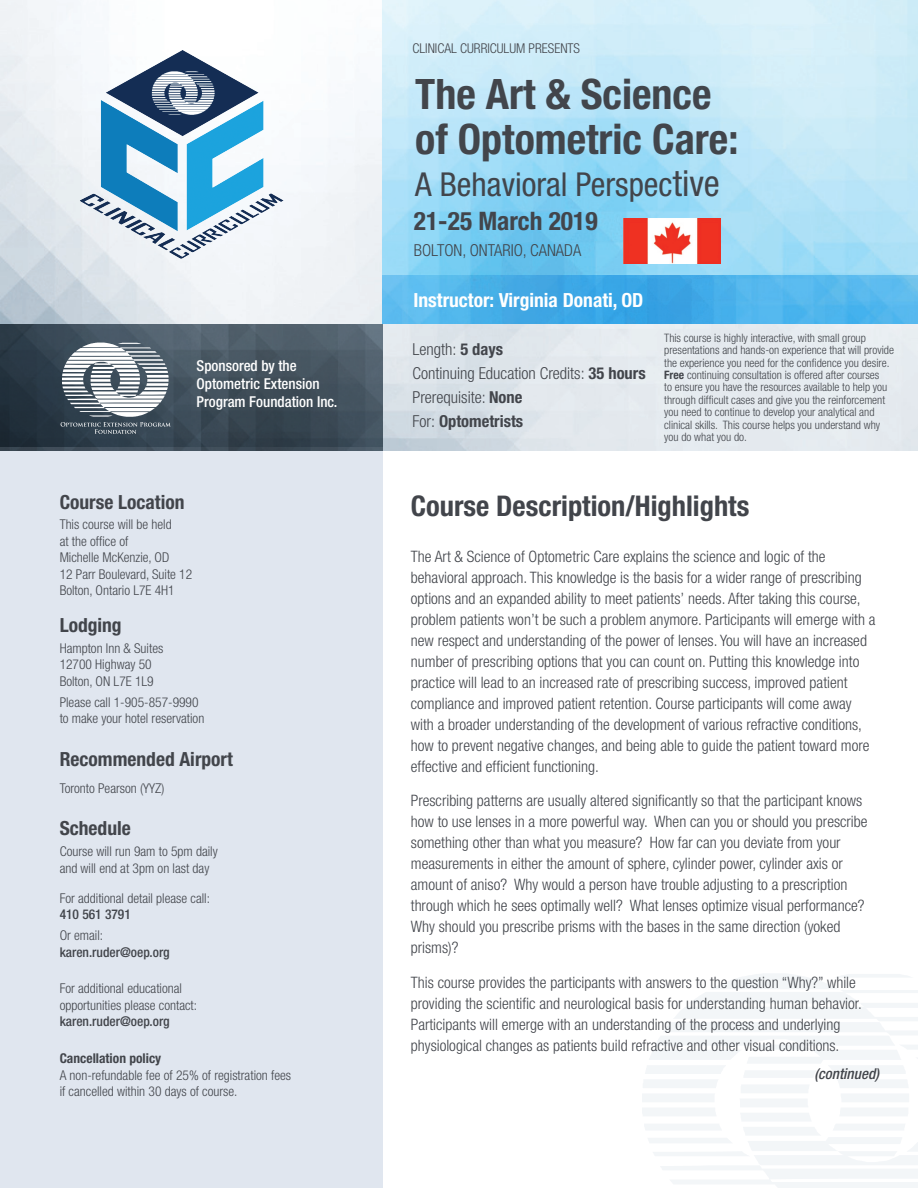
<style>
.page{position:relative;width:918px;height:1188px;background:#fff}
.page>*{position:absolute;margin:0;border:0;box-sizing:border-box;transform-origin:0 0}
.t1{font:700 condensed 42px/45px "Helvetica Neue";color:#42454b}
.t2{font:condensed 33px "Helvetica Neue";color:#42454b}
.t3{font:700 condensed 28.5px "Helvetica Neue";color:#42454b}
.t4{font:700 condensed 25.5px "Helvetica Neue";color:#42454b}
.t5{font:700 condensed 19.5px "Helvetica Neue";color:#42454b}
.t6{font:700 condensed 19.5px "Helvetica Neue";color:#fff}
.t7{font:300 condensed 16.5px/24px "Helvetica Neue";color:#42454b}
.t8{font:300 condensed 15.75px/21px "Helvetica Neue";color:#42454b}
.t9{font:500 condensed 15px/18px "Helvetica Neue";color:#fff}
.t10{font:italic 500 condensed 15px "Helvetica Neue";color:#42454b}
.t11{font:300 condensed 13.5px/16.5px "Helvetica Neue";color:#42454b}
.t12{font:500 condensed 13.5px/16.5px "Helvetica Neue";color:#42454b}
.t13{font:300 condensed 11.7px/12.3px "Helvetica Neue";color:#42454b}
.s1{font-weight:500}
.s2{font-weight:300}
.s3{font-weight:700}
.s4{font-size:36px}
</style>
<div class="page">
<img style="left:0;top:0;width:918px;height:451px">
<img style="left:382px;top:0;width:536px;height:275px">
<img style="left:382px;top:275px;width:536px;height:49px">
<svg style="left:642px;top:974px;width:276px;height:214px"></svg>
<div style="left:0;top:447px;width:382px;height:741px;background:#e0e6ef"></div>
<img style="left:0;top:324px;width:382px;height:127px">
<svg style="left:61px;top:343px;width:110px;height:91px"></svg>
<img style="left:79px;top:50px;width:205px;height:210px">
<img style="left:624px;top:219px;width:97px;height:45px">
<p class="t9" style="left:197px;top:357px;width:142px">Sponsored by the<br>Optometric Extension<br>Program Foundation Inc.</p>
<p class="t5" style="left:60px;top:490px;width:126px">Course Location</p>
<p class="t11" style="left:60px;top:516px;width:134px">This course will be held<br>at the office of<br>Michelle McKenzie, OD<br>12 Parr Boulevard, Suite 12<br>Bolton, Ontario L7E 4H1</p>
<p class="t5" style="left:60px;top:614px;width:64px">Lodging</p>
<p class="t11" style="left:60px;top:640px;width:105px">Hampton Inn &amp; Suites<br>12700 Highway 50<br>Bolton, ON L7E 1L9</p>
<p class="t11" style="left:60px;top:694px;width:146px">Please call 1-905-857-9990 to make your hotel reservation</p>
<p class="t5" style="left:60px;top:747px;width:175px">Recommended Airport</p>
<p class="t11" style="left:60px;top:780px;width:106px">Toronto Pearson (YYZ)</p>
<p class="t5" style="left:60px;top:817px;width:73px">Schedule</p>
<p class="t11" style="left:60px;top:843px;width:160px">Course will run 9am to 5pm daily and will end at 3pm on last day</p>
<p class="t11" style="left:60px;top:890px;width:152px">For additional detail please call:<br><span class="s1">410 561 3791</span></p>
<p class="t12" style="left:60px;top:927px;width:112px"><span class="s2">Or email: </span>karen.ruder@oep.org</p>
<p class="t11" style="left:60px;top:980px;width:139px">For additional educational opportunities please contact: <span class="s1">karen.ruder@oep.org</span></p>
<p class="t11" style="left:60px;top:1050px;width:233px"><span class="s3">Cancellation policy<br></span>A non-refundable fee of 25% of registration fees if cancelled within 30 days of course.</p>
<p class="t11" style="left:412px;top:40px;width:169px">CLINICAL CURRICULUM PRESENTS</p>
<p class="t1" style="left:415px;top:71px;width:325px">The Art &amp; Science of Optometric Care:</p>
<p class="t2" style="left:415px;top:165px;width:306px">A Behavioral Perspec<span class="s4">tive</span></p>
<p class="t4" style="left:414px;top:206px;width:185px">21-25 March 2019</p>
<p class="t7" style="left:414px;top:238px;width:169px">BOLTON, ONTARIO, CANADA</p>
<p class="t6" style="left:414px;top:288px;width:232px">Instructor: Virginia Donati, OD</p>
<p class="t7" style="left:412px;top:337px;width:235px">Length: <span class="s3">5 days<br></span>Continuing Education Credits: <span class="s3">35 hours<br></span>Prerequisite: <span class="s3">None<br></span>For: <span class="s3">Optometrists</span></p>
<p class="t13" style="left:664px;top:331px;width:231px">This course is highly interactive, with small group presentations and hands-on experience that will provide the experience you need for the confidence you desire.<br><span class="s3">Free</span> continuing consultation is offered after courses<br>to ensure you have the resources available to help you through difficult cases and give you the reinforcement you need to continue to develop your analytical and clinical skills. This course helps you understand why you do what you do.</p>
<p class="t3" style="left:411px;top:488px;width:340px">Course Description/Highlights</p>
<p class="t8" style="left:411px;top:546px;width:466px">The Art &amp; Science of Optometric Care explains the science and logic of the behavioral approach. This knowledge is the basis for a wider range of prescribing options and an expanded ability to meet patients’ needs. After taking this course, problem patients won’t be such a problem anymore. Participants will emerge with a new respect and understanding of the power of lenses. You will have an increased number of prescribing options that you can count on. Putting this knowledge into practice will lead to an increased rate of prescribing success, improved patient compliance and improved patient retention. Course participants will come away with a broader understanding of the development of various refractive conditions, how to prevent negative changes, and being able to guide the patient toward more effective and efficient functioning.</p>
<p class="t8" style="left:411px;top:790px;width:458px">Prescribing patterns are usually altered significantly so that the participant knows how to use lenses in a more powerful way. When can you or should you prescribe something other than what you measure? How far can you deviate from your measurements in either the amount of sphere, cylinder power, cylinder axis or amount of aniso? Why would a person have trouble adjusting to a prescription through which he sees optimally well? What lenses optimize visual performance?<br>Why should you prescribe prisms with the bases in the same direction (yoked prisms)?</p>
<p class="t8" style="left:411px;top:972px;width:452px">This course provides the participants with answers to the question “Why?” while providing the scientific and neurological basis for understanding human behavior.<br>Participants will emerge with an understanding of the process and underlying physiological changes as patients build refractive and other visual conditions.</p>
<p class="t10" style="left:814px;top:1064px;width:66px">(continued)</p>
</div>
